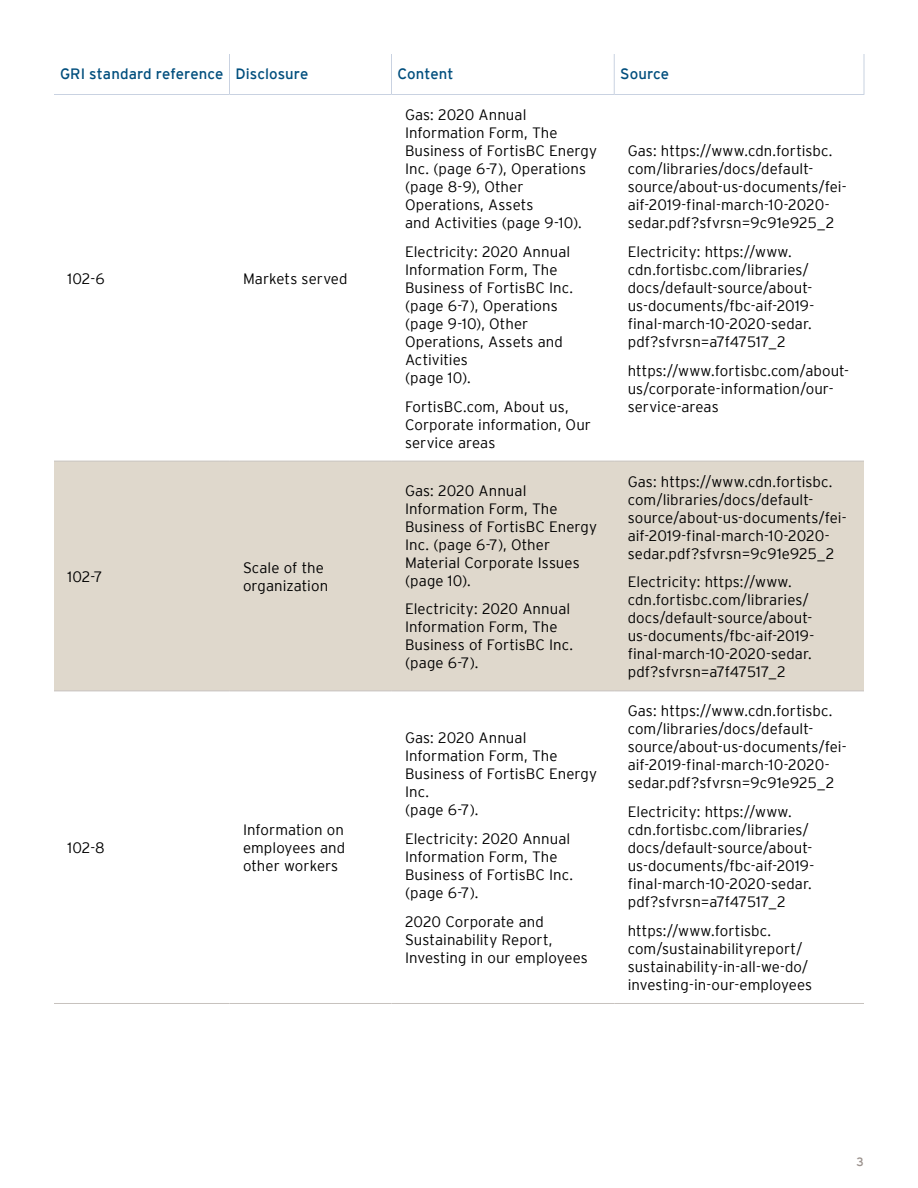
<style>
.page{position:relative;width:918px;height:1188px;background:#fff}
.page>*{position:absolute;margin:0;border:0;box-sizing:border-box;transform-origin:0 0}
.t1{font:300 15px/18px "Interstate";letter-spacing:.005em;color:#000}
.t2{font:15px "Interstate";letter-spacing:.005em;color:#004e7d}
.t3{font:12px "Interstate";color:#9b928d}
</style>
<div class="page">
<div style="left:54px;top:462px;width:810px;height:229px;background:#dfd8cc"></div>
<hr style="left:54px;top:461px;width:176px;height:1px;background:#c7c2be">
<hr style="left:230px;top:461px;width:162px;height:1px;background:#c7c2be">
<hr style="left:392px;top:461px;width:222px;height:1px;background:#c7c2be">
<hr style="left:614px;top:461px;width:250px;height:1px;background:#c7c2be">
<hr style="left:54px;top:691px;width:176px;height:1px;background:#c7c2be">
<hr style="left:230px;top:691px;width:162px;height:1px;background:#c7c2be">
<hr style="left:392px;top:691px;width:222px;height:1px;background:#c7c2be">
<hr style="left:614px;top:691px;width:250px;height:1px;background:#c7c2be">
<hr style="left:54px;top:94px;width:176px;height:1px;background:#c9d2e1">
<hr style="left:229px;top:54px;width:1px;height:40px;background:#c9d2e1">
<hr style="left:230px;top:94px;width:162px;height:1px;background:#c9d2e1">
<hr style="left:391px;top:54px;width:1px;height:40px;background:#c9d2e1">
<hr style="left:392px;top:94px;width:222px;height:1px;background:#c9d2e1">
<hr style="left:614px;top:54px;width:1px;height:40px;background:#c9d2e1">
<hr style="left:864px;top:54px;width:1px;height:40px;background:#c9d2e1">
<hr style="left:614px;top:94px;width:250px;height:1px;background:#c9d2e1">
<hr style="left:54px;top:1003px;width:176px;height:1px;background:#c7c2be">
<hr style="left:230px;top:1003px;width:162px;height:1px;background:#c7c2be">
<hr style="left:392px;top:1003px;width:222px;height:1px;background:#c7c2be">
<hr style="left:614px;top:1003px;width:250px;height:1px;background:#c7c2be">
<p class="t2" style="left:60px;top:65px;width:250px">GRI standard reference Disclosure</p>
<p class="t2" style="left:398px;top:65px;width:57px">Content</p>
<p class="t2" style="left:620px;top:65px;width:50px">Source</p>
<p class="t1" style="left:68px;top:269px;width:39px">102-6</p>
<p class="t1" style="left:243px;top:269px;width:106px">Markets served</p>
<p class="t1" style="left:68px;top:568px;width:37px">102-7</p>
<p class="t1" style="left:243px;top:559px;width:87px">Scale of the organization</p>
<p class="t1" style="left:68px;top:839px;width:39px">102-8</p>
<p class="t1" style="left:243px;top:821px;width:104px;text-align:justify">Information on employees and other workers</p>
<p class="t1" style="left:405px;top:106px;width:194px">Gas: 2020 Annual<br>Information Form, The<br>Business of FortisBC Energy<br>Inc. (page 6-7), Operations (page 8-9), Other<br>Operations, Assets<br>and Activities (page 9-10).</p>
<p class="t1" style="left:405px;top:242px;width:170px">Electricity: 2020 Annual<br>Information Form, The<br>Business of FortisBC Inc. (page 6-7), Operations (page 9-10), Other<br>Operations, Assets and<br>Activities<br>(page 10).</p>
<p class="t1" style="left:405px;top:397px;width:188px">FortisBC.com, About us,<br>Corporate information, Our service areas</p>
<p class="t1" style="left:405px;top:481px;width:194px">Gas: 2020 Annual<br>Information Form, The<br>Business of FortisBC Energy<br>Inc. (page 6-7), Other<br>Material Corporate Issues (page 10).</p>
<p class="t1" style="left:405px;top:600px;width:170px">Electricity: 2020 Annual<br>Information Form, The<br>Business of FortisBC Inc. (page 6-7).</p>
<p class="t1" style="left:405px;top:729px;width:194px">Gas: 2020 Annual<br>Information Form, The<br>Business of FortisBC Energy<br>Inc.<br>(page 6-7).</p>
<p class="t1" style="left:405px;top:830px;width:170px">Electricity: 2020 Annual<br>Information Form, The<br>Business of FortisBC Inc. (page 6-7).</p>
<p class="t1" style="left:405px;top:913px;width:184px">2020 Corporate and<br>Sustainability Report,<br>Investing in our employees</p>
<p class="t1" style="left:628px;top:142px;width:220px">Gas: https://www.cdn.fortisbc. com/libraries/docs/default&shy;source/about-us-documents/fei&shy;aif-2019-final-march-10-2020- sedar.pdf?sfvrsn=9c91e925_2</p>
<p class="t1" style="left:628px;top:242px;width:188px">Electricity: https://www. cdn.fortisbc.com/libraries/ docs/default-source/about&shy;us-documents/fbc-aif-2019- final-march-10-2020-sedar. pdf?sfvrsn=a7f47517_2</p>
<p class="t1" style="left:628px;top:361px;width:223px">https://www.fortisbc.com/about&shy;us/corporate-information/our&shy;service-areas</p>
<p class="t1" style="left:628px;top:472px;width:220px">Gas: https://www.cdn.fortisbc. com/libraries/docs/default&shy;source/about-us-documents/fei&shy;aif-2019-final-march-10-2020- sedar.pdf?sfvrsn=9c91e925_2</p>
<p class="t1" style="left:628px;top:573px;width:188px">Electricity: https://www. cdn.fortisbc.com/libraries/ docs/default-source/about&shy;us-documents/fbc-aif-2019- final-march-10-2020-sedar. pdf?sfvrsn=a7f47517_2</p>
<p class="t1" style="left:628px;top:702px;width:220px">Gas: https://www.cdn.fortisbc. com/libraries/docs/default&shy;source/about-us-documents/fei&shy;aif-2019-final-march-10-2020- sedar.pdf?sfvrsn=9c91e925_2</p>
<p class="t1" style="left:628px;top:803px;width:188px">Electricity: https://www. cdn.fortisbc.com/libraries/ docs/default-source/about&shy;us-documents/fbc-aif-2019- final-march-10-2020-sedar. pdf?sfvrsn=a7f47517_2</p>
<p class="t1" style="left:628px;top:922px;width:186px">https://www.fortisbc. com/sustainabilityreport/ sustainability-in-all-we-do/ investing-in-our-employees</p>
<p class="t3" style="left:857px;top:1155px;width:9px">3</p>
</div>
